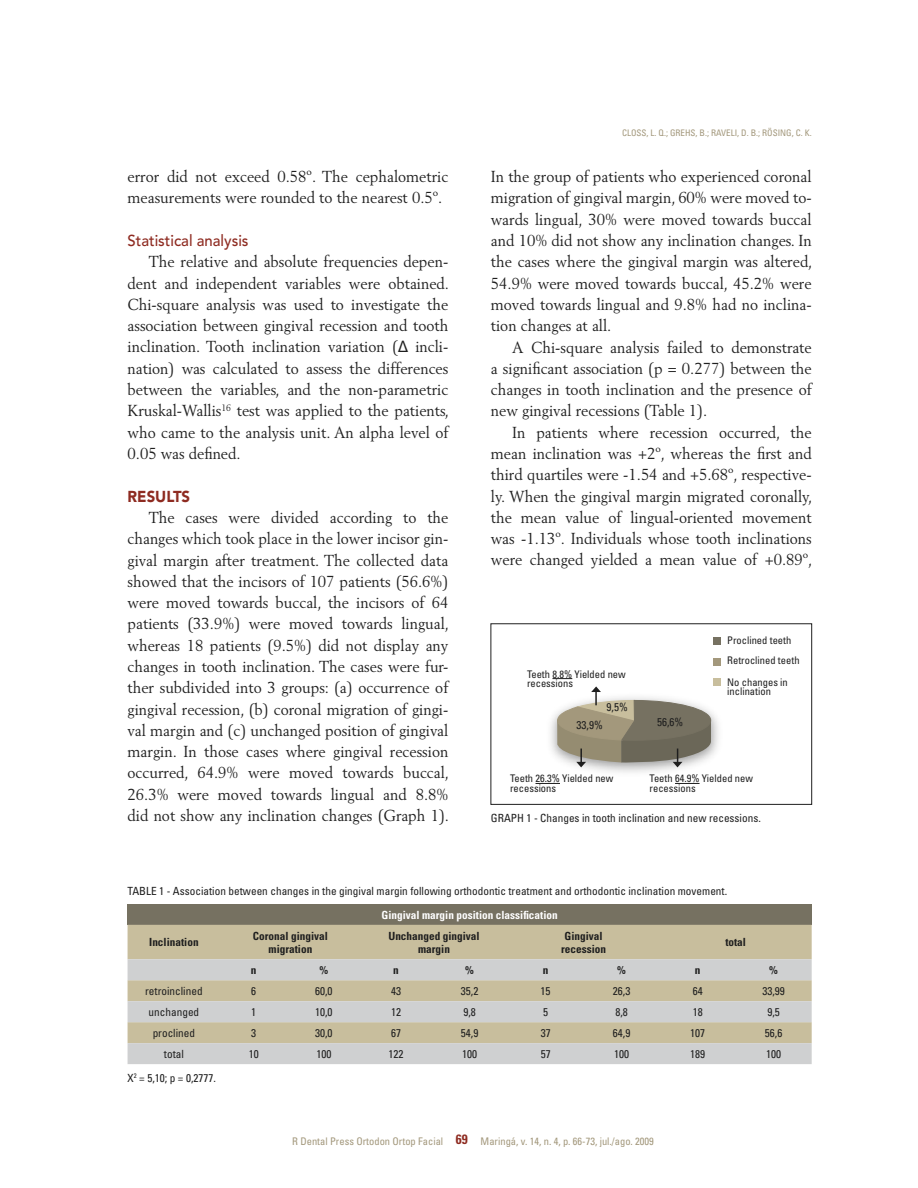
<style>
.page{position:relative;width:918px;height:1188px;background:#fff}
.page>*{position:absolute;margin:0;border:0;box-sizing:border-box;transform-origin:0 0}
.t1{font:15.75px/21.3px "Berling";color:#1f1f1f;text-align:justify;scale:.95 1}
.t2{font:500 15.75px "Avenir";color:#8e2b21;scale:.95 1}
.t3{font:900 15.75px "Avenir";color:#8e2b21;scale:.95 1}
.t4{font:condensed 11.25px "Univers";color:#1f1f1f}
.t5{font:700 condensed 11.25px/13.5px "Univers";color:#1f1f1f;text-align:center}
.t6{font:700 condensed 11.25px "Univers";color:#fff}
.t7{font:condensed 10.5px/9.8px "Univers";color:#1f1f1f}
.t8{font:condensed 10.5px "Univers";color:#a3987c}
.t9{font:condensed 9px "Univers";color:#a3987c}
.s1{font-family:"Arial"}
.s2{font-weight:700;font-size:13.5px;color:#8e2b21}
</style>
<div class="page">
<img style="left:550px;top:714px;width:169px;height:59px">
<div style="left:491px;top:623px;width:321px;height:182px;border:1px solid #1f1f1f"></div>
<div style="left:128px;top:904px;width:684px;height:21px;background:#767161"></div>
<div style="left:128px;top:925px;width:684px;height:34px;background:#c8be9d"></div>
<svg style="left:128px;top:959px;width:684px;height:105px;background:#ccc9bc"></svg>
<svg style="left:552px;top:678px;width:20px;height:1px"></svg>
<svg style="left:536px;top:783px;width:24px;height:1px"></svg>
<svg style="left:675px;top:783px;width:25px;height:1px"></svg>
<svg style="left:557px;top:686px;width:155px;height:81px"></svg>
<div style="left:713px;top:637px;width:8px;height:8px;background:#767161"></div>
<div style="left:713px;top:658px;width:8px;height:7px;background:#a3987c"></div>
<div style="left:713px;top:678px;width:8px;height:8px;background:#c8be9d"></div>
<p class="t1" style="left:128px;top:166px;width:339px">error did not exceed 0.58º. The cephalometric measurements were rounded to the nearest 0.5º.</p>
<p class="t2" style="left:128px;top:231px;width:129px">Statistical analysis</p>
<p class="t1" style="left:128px;top:251px;width:340px;text-indent:21px">The relative and absolute frequencies depen&shy;dent and independent variables were obtained.<br>Chi-square analysis was used to investigate the association between gingival recession and tooth inclination. Tooth inclination variation (<span class="s1">Δ</span> incli&shy;nation) was calculated to assess the differences between the variables, and the non-parametric Kruskal-Wallis<sup>16</sup> test was applied to the patients, who came to the analysis unit. An alpha level of 0.05 was defined.</p>
<p class="t3" style="left:128px;top:487px;width:67px">RESULTS</p>
<p class="t1" style="left:128px;top:507px;width:340px;text-indent:21px">The cases were divided according to the changes which took place in the lower incisor gin&shy;gival margin after treatment. The collected data showed that the incisors of 107 patients (56.6%) were moved towards buccal, the incisors of 64 patients (33.9%) were moved towards lingual, whereas 18 patients (9.5%) did not display any changes in tooth inclination. The cases were fur&shy;ther subdivided into 3 groups: (a) occurrence of gingival recession, (b) coronal migration of gingi&shy;val margin and (c) unchanged position of gingival margin. In those cases where gingival recession occurred, 64.9% were moved towards buccal, 26.3% were moved towards lingual and 8.8% did not show any inclination changes (Graph 1).</p>
<p class="t9" style="left:622px;top:128px;width:191px">Closs, L. Q.; Grehs, B.; Raveli, D. B.; Rösing, C. K.</p>
<p class="t1" style="left:491px;top:166px;width:340px">In the group of patients who experienced coronal migration of gingival margin, 60% were moved to&shy;wards lingual, 30% were moved towards buccal and 10% did not show any inclination changes. In the cases where the gingival margin was altered, 54.9% were moved towards buccal, 45.2% were moved towards lingual and 9.8% had no inclina&shy;tion changes at all.</p>
<p class="t1" style="left:491px;top:336px;width:339px;text-indent:21px">A Chi-square analysis failed to demonstrate a significant association (p = 0.277) between the changes in tooth inclination and the presence of new gingival recessions (Table 1).</p>
<p class="t1" style="left:491px;top:421px;width:340px;text-indent:21px">In patients where recession occurred, the mean inclination was +2º, whereas the first and third quartiles were -1.54 and +5.68º, respective&shy;ly. When the gingival margin migrated coronally, the mean value of lingual-oriented movement was -1.13º. Individuals whose tooth inclinations were changed yielded a mean value of +0.89º,</p>
<p class="t7" style="left:527px;top:669px;width:100px">Teeth 8.8% Yielded new recessions</p>
<p class="t4" style="left:607px;top:700px;width:23px">9,5%</p>
<p class="t4" style="left:577px;top:718px;width:28px">33,9%</p>
<p class="t4" style="left:657px;top:715px;width:28px">56,6%</p>
<p class="t7" style="left:727px;top:630px;width:74px;line-height:19.8px">Proclined teeth<br>Retroclined teeth</p>
<p class="t7" style="left:727px;top:677px;width:62px">No changes in inclination</p>
<p class="t7" style="left:510px;top:774px;width:105px">Teeth 26.3% Yielded new recessions</p>
<p class="t7" style="left:650px;top:774px;width:105px">Teeth 64.9% Yielded new recessions</p>
<p class="t4" style="left:491px;top:811px;width:271px">GRAPH 1 - Changes in tooth inclination and new recessions.</p>
<p class="t4" style="left:128px;top:884px;width:601px">Table 1 - Association between changes in the gingival margin following orthodontic treatment and orthodontic inclination movement.</p>
<p class="t6" style="left:382px;top:908px;width:178px">Gingival margin position classification</p>
<p class="t5" style="left:149px;top:936px;width:51px">Inclination</p>
<p class="t5" style="left:253px;top:929px;width:77px">Coronal gingival migration</p>
<p class="t5" style="left:388px;top:929px;width:93px">Unchanged gingival margin</p>
<p class="t5" style="left:561px;top:929px;width:46px">Gingival recession</p>
<p class="t5" style="left:725px;top:936px;width:22px">total</p>
<p class="t5" style="left:251px;top:963px;width:7px">n</p>
<p class="t5" style="left:319px;top:963px;width:10px">%</p>
<p class="t5" style="left:393px;top:963px;width:7px">n</p>
<p class="t5" style="left:465px;top:963px;width:10px">%</p>
<p class="t5" style="left:543px;top:963px;width:7px">n</p>
<p class="t5" style="left:617px;top:963px;width:10px">%</p>
<p class="t5" style="left:695px;top:963px;width:7px">n</p>
<p class="t5" style="left:769px;top:963px;width:10px">%</p>
<p class="t4" style="left:145px;top:984px;width:59px">retroinclined</p>
<p class="t4" style="left:251px;top:984px;width:6px">6</p>
<p class="t4" style="left:315px;top:984px;width:19px">60,0</p>
<p class="t4" style="left:391px;top:984px;width:11px">43</p>
<p class="t4" style="left:461px;top:984px;width:19px">35,2</p>
<p class="t4" style="left:541px;top:984px;width:11px">15</p>
<p class="t4" style="left:613px;top:984px;width:19px">26,3</p>
<p class="t4" style="left:693px;top:984px;width:11px">64</p>
<p class="t4" style="left:762px;top:984px;width:24px">33,99</p>
<p class="t4" style="left:149px;top:1005px;width:52px">unchanged</p>
<p class="t4" style="left:251px;top:1005px;width:6px">1</p>
<p class="t4" style="left:315px;top:1005px;width:19px">10,0</p>
<p class="t4" style="left:391px;top:1005px;width:11px">12</p>
<p class="t4" style="left:463px;top:1005px;width:14px">9,8</p>
<p class="t4" style="left:543px;top:1005px;width:6px">5</p>
<p class="t4" style="left:615px;top:1005px;width:14px">8,8</p>
<p class="t4" style="left:693px;top:1005px;width:11px">18</p>
<p class="t4" style="left:767px;top:1005px;width:14px">9,5</p>
<p class="t4" style="left:153px;top:1026px;width:44px">proclined</p>
<p class="t4" style="left:251px;top:1026px;width:6px">3</p>
<p class="t4" style="left:315px;top:1026px;width:19px">30,0</p>
<p class="t4" style="left:391px;top:1026px;width:11px">67</p>
<p class="t4" style="left:461px;top:1026px;width:19px">54,9</p>
<p class="t4" style="left:541px;top:1026px;width:11px">37</p>
<p class="t4" style="left:613px;top:1026px;width:19px">64,9</p>
<p class="t4" style="left:690px;top:1026px;width:16px">107</p>
<p class="t4" style="left:765px;top:1026px;width:19px">56,6</p>
<p class="t4" style="left:164px;top:1047px;width:22px">total</p>
<p class="t4" style="left:249px;top:1047px;width:11px">10</p>
<p class="t4" style="left:316px;top:1047px;width:16px">100</p>
<p class="t4" style="left:389px;top:1047px;width:16px">122</p>
<p class="t4" style="left:462px;top:1047px;width:16px">100</p>
<p class="t4" style="left:541px;top:1047px;width:11px">57</p>
<p class="t4" style="left:614px;top:1047px;width:16px">100</p>
<p class="t4" style="left:690px;top:1047px;width:16px">189</p>
<p class="t4" style="left:766px;top:1047px;width:16px">100</p>
<p class="t4" style="left:128px;top:1071px;width:90px">X<sup>2</sup> = 5,10; p = 0,2777.</p>
<p class="t8" style="left:292px;top:1134px;width:363px">R Dental Press Ortodon Ortop Facial <span class="s2">69</span> Maringá, v. 14, n. 4, p. 66-73, jul./ago. 2009</p>
</div>
